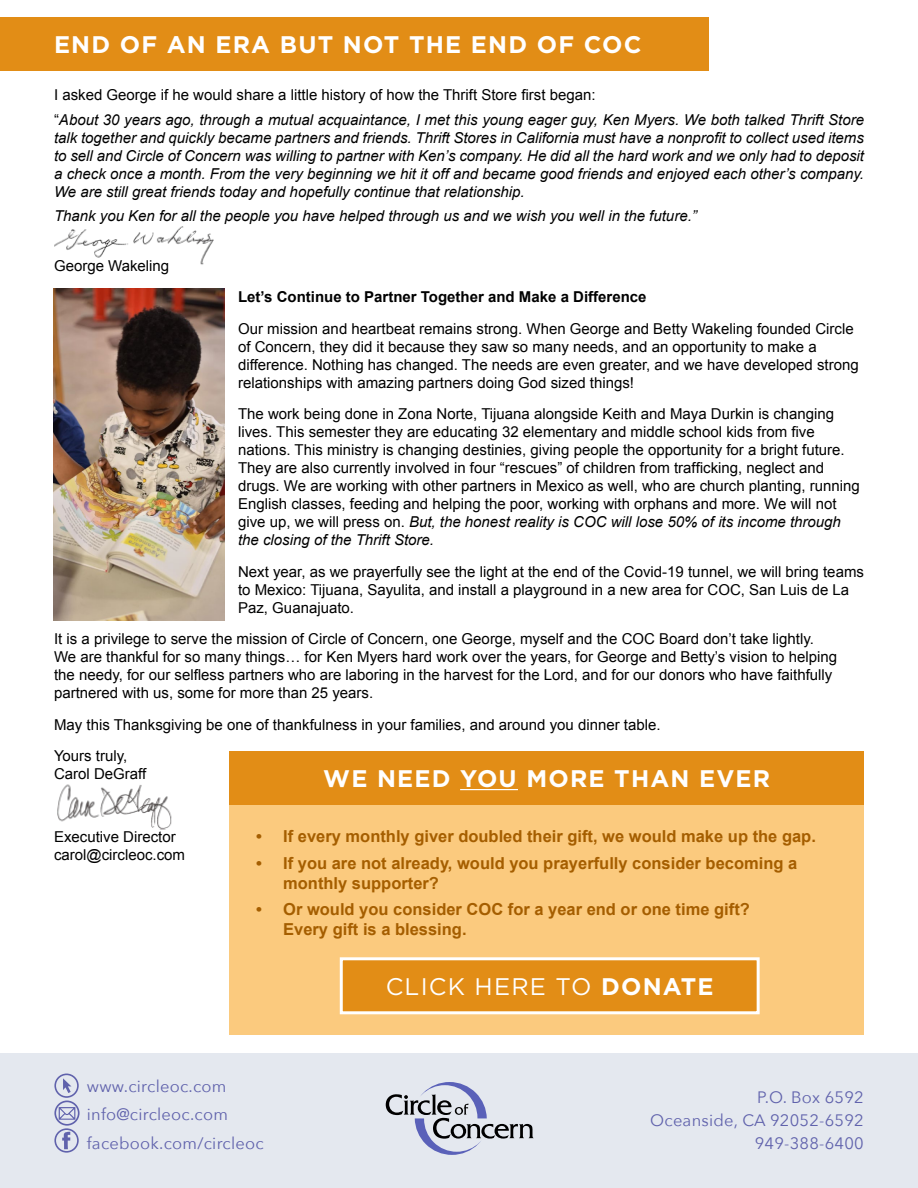
<style>
.page{position:relative;width:918px;height:1188px;background:#fff}
.page>*{position:absolute;margin:0;border:0;box-sizing:border-box;transform-origin:0 0}
.t1{font:700 24px "Gotham";letter-spacing:.05em;color:#fff}
.t2{font:24px "Gotham";letter-spacing:.05em;color:#fff}
.t3{font:700 16.5px/19.8px "Arial";color:#a55e00}
.t4{font:16.5px/28.5px "Avenir Next";letter-spacing:.015em;color:#6062ac}
.t5{font:15px/18px "Arial";color:#000101}
.t6{font:italic 15px/18px "Arial";color:#000101}
.t7{font:700 15px "Arial";color:#000101}
.s1{font-style:normal}
.s2{font-style:italic}
.s3{font-weight:700}
</style>
<div class="page">
<div style="left:0;top:1053px;width:918px;height:135px;background:#e4e8ef"></div>
<svg style="left:386px;top:1082px;width:148px;height:73px"></svg>
<svg style="left:54px;top:1074px;width:26px;height:79px"></svg>
<div style="left:0;top:17px;width:708px;height:54px;background:#e28d16"></div>
<img style="left:57px;top:784px;width:115px;height:46px">
<img style="left:54px;top:288px;width:171px;height:333px">
<img style="left:54px;top:226px;width:160px;height:39px">
<div style="left:230px;top:752px;width:634px;height:283px;background:#fbca7e"></div>
<div style="left:230px;top:751px;width:634px;height:54px;background:#e28d16"></div>
<hr style="left:460px;top:789px;width:58px;height:1px;background:#fff">
<div style="left:341px;top:959px;width:417px;height:54px;background:#e28d16"></div>
<div style="left:340px;top:957px;width:420px;height:57px;border:3px solid #fff"></div>
<h1 class="t1" style="left:54px;top:29px;width:589px">END OF AN ERA BUT NOT THE END OF COC</h1>
<p class="t6" style="left:54px;top:82px;width:812px;line-height:24.8px"><span class="s1">I asked George if he would share a little history of how the Thrift Store first began:<br>“</span>About 30 years ago, through a mutual acquaintance, I met this young eager guy, Ken Myers. We both talked Thrift Store</p>
<p class="t6" style="left:54px;top:128px;width:812px;text-align:justify">talk together and quickly became partners and friends. Thrift Stores in California must have a nonprofit to collect used items to sell and Circle of Concern was willing to partner with Ken’s company. He did all the hard work and we only had to deposit a check once a month. From the very beginning we hit it off and became good friends and enjoyed each other’s company.<br>We are still great friends today and hopefully continue that relationship.</p>
<p class="t6" style="left:54px;top:207px;width:644px">Thank you Ken for all the people you have helped through us and we wish you well in the future.”</p>
<p class="t5" style="left:54px;top:257px;width:117px">George Wakeling</p>
<p class="t7" style="left:238px;top:287px;width:410px">Let’s Continue to Partner Together and Make a Difference</p>
<p class="t5" style="left:238px;top:320px;width:622px">Our mission and heartbeat remains strong. When George and Betty Wakeling founded Circle of Concern, they did it because they saw so many needs, and an opportunity to make a difference. Nothing has changed. The needs are even greater, and we have developed strong relationships with amazing partners doing God sized things!</p>
<p class="t5" style="left:238px;top:405px;width:623px">The work being done in Zona Norte, Tijuana alongside Keith and Maya Durkin is changing lives. This semester they are educating 32 elementary and middle school kids from five nations. This ministry is changing destinies, giving people the opportunity for a bright future.<br>They are also currently involved in four “rescues” of children from trafficking, neglect and drugs. We are working with other partners in Mexico as well, who are church planting, running English classes, feeding and helping the poor, working with orphans and more. We will not give up, we will press on. <span class="s2">But, the honest reality is COC will lose 50% of its income through the closing of the Thrift Store.</span></p>
<p class="t5" style="left:238px;top:563px;width:627px">Next year, as we prayerfully see the light at the end of the Covid-19 tunnel, we will bring teams to Mexico: Tijuana, Sayulita, and install a playground in a new area for COC, San Luis de La<br>Paz, Guanajuato.</p>
<p class="t5" style="left:54px;top:630px;width:785px">It is a privilege to serve the mission of Circle of Concern, one George, myself and the COC Board don’t take lightly.<br>We are thankful for so many things… for Ken Myers hard work over the years, for George and Betty’s vision to helping the needy, for our selfless partners who are laboring in the harvest for the Lord, and for our donors who have faithfully partnered with us, some for more than 25 years.</p>
<p class="t5" style="left:54px;top:709px;width:608px;line-height:31.5px">May this Thanksgiving be one of thankfulness in your families, and around you dinner table.<br>Yours truly,</p>
<p class="t5" style="left:54px;top:765px;width:94px">Carol DeGraff</p>
<h1 class="t1" style="left:323px;top:763px;width:449px">WE NEED YOU MORE THAN EVER</h1>
<p class="t5" style="left:54px;top:828px;width:133px">Executive Director carol@circleoc.com</p>
<p class="t3" style="left:256px;top:827px;width:561px">• If every monthly giver doubled their gift, we would make up the gap.</p>
<p class="t3" style="left:283px;top:854px;width:516px;text-indent:-27px">• If you are not already, would you prayerfully consider becoming a monthly supporter?</p>
<p class="t3" style="left:283px;top:900px;width:468px;text-indent:-27px">• Or would you consider COC for a year end or one time gift?<br>Every gift is a blessing.</p>
<h1 class="t2" style="left:386px;top:972px;width:330px">CLICK HERE TO <span class="s3">DONATE</span></h1>
<p class="t4" style="left:87px;top:1071px;width:178px">www.circleoc.com info@circleoc.com facebook.com/circleoc</p>
<p class="t4" style="left:650px;top:1085px;width:215px;line-height:23.1px;text-align:right">P.O. Box 6592<br>Oceanside, CA 92052-6592<br>949-388-6400</p>
</div>
